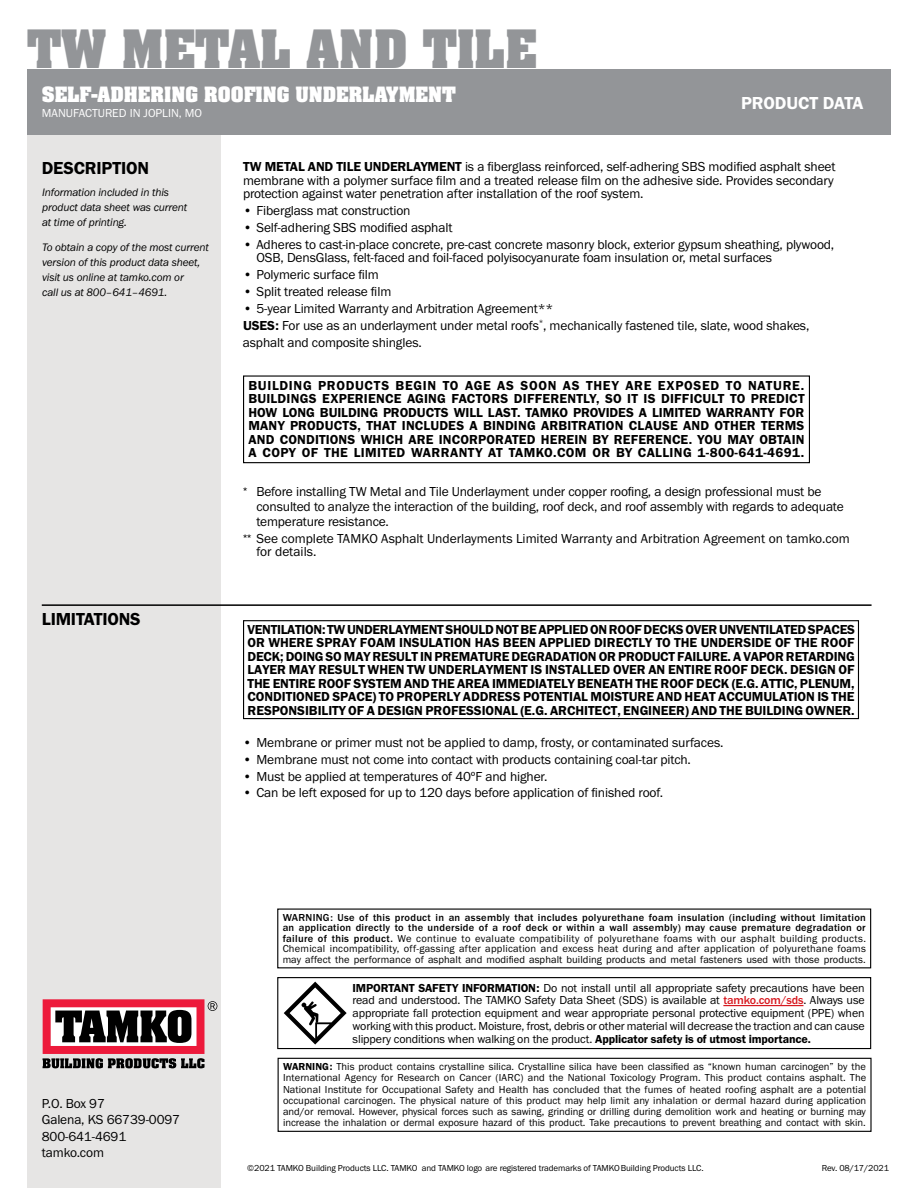
<style>
.page{position:relative;width:918px;height:1188px;background:#fff}
.page>*{position:absolute;margin:0;border:0;box-sizing:border-box;transform-origin:0 0}
.t1{font:700 45px "Aachen Std";color:#939598}
.t2{font:700 18px "Aachen Std";color:#fff}
.t3{font:18px "Franklin Gothic URW Dem";letter-spacing:-.01em;color:#000}
.t4{font:18px "Franklin Gothic URW Dem";letter-spacing:-.01em;color:#fff}
.t5{font:13.5px/13.5px "Franklin Gothic URW Boo";letter-spacing:-.01em;color:#000}
.t6{font:13.5px/13.5px "Franklin Gothic URW Dem";color:#000;text-align:justify}
.t7{font:12px/12.8px "Franklin Gothic URW Boo";letter-spacing:-.01em;color:#000;text-align:justify}
.t8{font:12px "Franklin Gothic URW Boo";color:#fff}
.t9{font:11.25px/15px "Franklin Gothic URW Boo Ita";letter-spacing:-.01em;color:#000}
.t10{font:10.5px/11.2px "Franklin Gothic URW Boo";color:#000;text-align:justify}
.t11{font:500 10.5px/10.5px "Franklin Gothic URW";letter-spacing:.025em;color:#000}
.t12{font:9px "Franklin Gothic URW Boo";letter-spacing:-.01em;color:#000}
.s1{font-family:"Franklin Gothic URW Dem"}
.s2{font-family:"Helvetica Neue LT Std";font-size:12px}
.s3{font-family:"Franklin Gothic URW";font-weight:500}
.s4{font-family:"Franklin Gothic URW";font-weight:500;color:#d71920}
</style>
<div class="page">
<div style="left:27px;top:69px;width:864px;height:66px;background:#939598"></div>
<div style="left:27px;top:135px;width:193px;height:1053px;background:#e6e5e4"></div>
<svg style="left:43px;top:999px;width:174px;height:69px;background:#996068"></svg>
<hr style="left:723px;top:1005px;width:80px;height:1px;background:#d71920">
<div style="left:277px;top:977px;width:594px;height:72px;border:1px solid #000"></div>
<svg style="left:284px;top:982px;width:63px;height:63px"></svg>
<div style="left:278px;top:1058px;width:594px;height:74px;border:1px solid #000"></div>
<hr style="left:42px;top:604px;width:830px;height:2px;background:#000">
<div style="left:243px;top:375px;width:567px;height:88px;border:1px solid #000"></div>
<div style="left:243px;top:620px;width:616px;height:99px;border:1px solid #000"></div>
<h1 class="t1" style="left:27px;top:16px;width:511px">TW METAL AND TILE</h1>
<h2 class="t2" style="left:42px;top:82px;width:416px">SELF-ADHERING ROOFING UNDERLAYMENT</h2>
<p class="t8" style="left:42px;top:105px;width:162px">MANUFACTURED IN JOPLIN, MO</p>
<h2 class="t4" style="left:741px;top:92px;width:124px">PRODUCT DATA</h2>
<h2 class="t3" style="left:42px;top:157px;width:109px">DESCRIPTION</h2>
<p class="t9" style="left:42px;top:184px;width:147px">Information included in this product data sheet was current at time of printing.</p>
<p class="t9" style="left:42px;top:239px;width:168px">To obtain a copy of the most current version of this product data sheet, visit us online at tamko.com or<br>call us at 800–641–4691.</p>
<h2 class="t3" style="left:42px;top:608px;width:100px">LIMITATIONS</h2>
<p class="t5" style="left:243px;top:160px;width:594px"><span class="s1">TW METAL AND TILE UNDERLAYMENT</span> is a fiberglass reinforced, self-adhering SBS modified asphalt sheet membrane with a polymer surface film and a treated release film on the adhesive side. Provides secondary protection against water penetration after installation of the roof system.</p>
<p class="t5" style="left:243px;top:203px;width:169px">• Fiberglass mat construction</p>
<p class="t5" style="left:243px;top:220px;width:211px">• Self-adhering SBS modified asphalt</p>
<p class="t5" style="left:256px;top:237px;width:579px;text-indent:-14px">• Adheres to cast-in-place concrete, pre-cast concrete masonry block, exterior gypsum sheathing, plywood,<br>OSB, DensGlass, felt-faced and foil-faced polyisocyanurate foam insulation or, metal surfaces</p>
<p class="t5" style="left:243px;top:268px;width:137px">• Polymeric surface film</p>
<p class="t5" style="left:243px;top:284px;width:150px">• Split treated release film</p>
<p class="t5" style="left:243px;top:300px;width:568px;line-height:16.8px">• 5-year Limited Warranty and Arbitration Agreement**<br><span class="s1">USES:</span> For use as an underlayment under metal roofs<sup>*</sup>, mechanically fastened tile, slate, wood shakes, asphalt and composite shingles.</p>
<p class="t6" style="left:248px;top:378px;width:558px">BUILDING PRODUCTS BEGIN TO AGE AS SOON AS THEY ARE EXPOSED TO NATURE.<br>BUILDINGS EXPERIENCE AGING FACTORS DIFFERENTLY, SO IT IS DIFFICULT TO PREDICT HOW LONG BUILDING PRODUCTS WILL LAST. TAMKO PROVIDES A LIMITED WARRANTY FOR MANY PRODUCTS, THAT INCLUDES A BINDING ARBITRATION CLAUSE AND OTHER TERMS AND CONDITIONS WHICH ARE INCORPORATED HEREIN BY REFERENCE. YOU MAY OBTAIN A COPY OF THE LIMITED WARRANTY AT TAMKO.COM OR BY CALLING 1-800-641-4691.</p>
<p class="t5" style="left:256px;top:484px;width:589px;line-height:15px;text-indent:-14px"><span class="s2">*</span> Before installing TW Metal and Tile Underlayment under copper roofing, a design professional must be consulted to analyze the interaction of the building, roof deck, and roof assembly with regards to adequate temperature resistance.</p>
<p class="t5" style="left:256px;top:531px;width:595px;text-indent:-14px"><span class="s2">**</span> See complete TAMKO Asphalt Underlayments Limited Warranty and Arbitration Agreement on tamko.com for details.</p>
<p class="t6" style="left:248px;top:622px;width:609px">VENTILATION: TW UNDERLAYMENT SHOULD NOT BE APPLIED ON ROOF DECKS OVER UNVENTILATED SPACES OR WHERE SPRAY FOAM INSULATION HAS BEEN APPLIED DIRECTLY TO THE UNDERSIDE OF THE ROOF DECK; DOING SO MAY RESULT IN PREMATURE DEGRADATION OR PRODUCT FAILURE. A VAPOR RETARDING LAYER MAY RESULT WHEN TW UNDERLAYMENT IS INSTALLED OVER AN ENTIRE ROOF DECK. DESIGN OF THE ENTIRE ROOF SYSTEM AND THE AREA IMMEDIATELY BENEATH THE ROOF DECK (E.G. ATTIC, PLENUM, CONDITIONED SPACE) TO PROPERLY ADDRESS POTENTIAL MOISTURE AND HEAT ACCUMULATION IS THE RESPONSIBILITY OF A DESIGN PROFESSIONAL (E.G. ARCHITECT, ENGINEER) AND THE BUILDING OWNER.</p>
<p class="t5" style="left:243px;top:735px;width:482px">• Membrane or primer must not be applied to damp, frosty, or contaminated surfaces.</p>
<p class="t5" style="left:243px;top:752px;width:449px">• Membrane must not come into contact with products containing coal-tar pitch.</p>
<p class="t5" style="left:243px;top:769px;width:306px">• Must be applied at temperatures of 40ºF and higher.</p>
<p class="t5" style="left:243px;top:786px;width:422px">• Can be left exposed for up to 120 days before application of finished roof.</p>
<p class="t5" style="left:42px;top:1095px;width:140px;line-height:16.5px">P.O. Box 97<br>Galena, KS 66739-0097<br>800-641-4691 tamko.com</p>
<p class="t11" style="left:283px;top:912px;width:585px">WARNING: Use of this product in an assembly that includes polyurethane foam insulation (including without limitation an application directly to the underside of a roof deck or within a wall assembly) may cause premature degradation or</p>
<p class="t10" style="left:283px;top:933px;width:585px;line-height:10.5px"><span class="s3">failure of this product.</span> We continue to evaluate compatibility of polyurethane foams with our asphalt building products.<br>Chemical incompatibility, off-gassing after application and excess heat during and after application of polyurethane foams may affect the performance of asphalt and modified asphalt building products and metal fasteners used with those products.</p>
<p class="t7" style="left:353px;top:981px;width:514px"><span class="s1">IMPORTANT SAFETY INFORMATION:</span> Do not install until all appropriate safety precautions have been read and understood. The TAMKO Safety Data Sheet (SDS) is available at <span class="s4">tamko.com/sds</span>. Always use appropriate fall protection equipment and wear appropriate personal protective equipment (PPE) when working with this product. Moisture, frost, debris or other material will decrease the traction and can cause slippery conditions when walking on the product. <span class="s1">Applicator safety is of utmost importance.</span></p>
<p class="t10" style="left:283px;top:1061px;width:585px"><span class="s1">WARNING:</span> This product contains crystalline silica. Crystalline silica have been classified as “known human carcinogen” by the International Agency for Research on Cancer (IARC) and the National Toxicology Program. This product contains asphalt. The National Institute for Occupational Safety and Health has concluded that the fumes of heated roofing asphalt are a potential occupational carcinogen. The physical nature of this product may help limit any inhalation or dermal hazard during application and/or removal. However, physical forces such as sawing, grinding or drilling during demolition work and heating or burning may increase the inhalation or dermal exposure hazard of this product. Take precautions to prevent breathing and contact with skin.</p>
<p class="t12" style="left:247px;top:1163px;width:458px">©2021 TAMKO Building Products LLC. TAMKO and TAMKO logo are registered trademarks of TAMKOBuilding Products LLC.</p>
<p class="t12" style="left:822px;top:1163px;width:69px">Rev. 08/17/2021</p>
</div>
